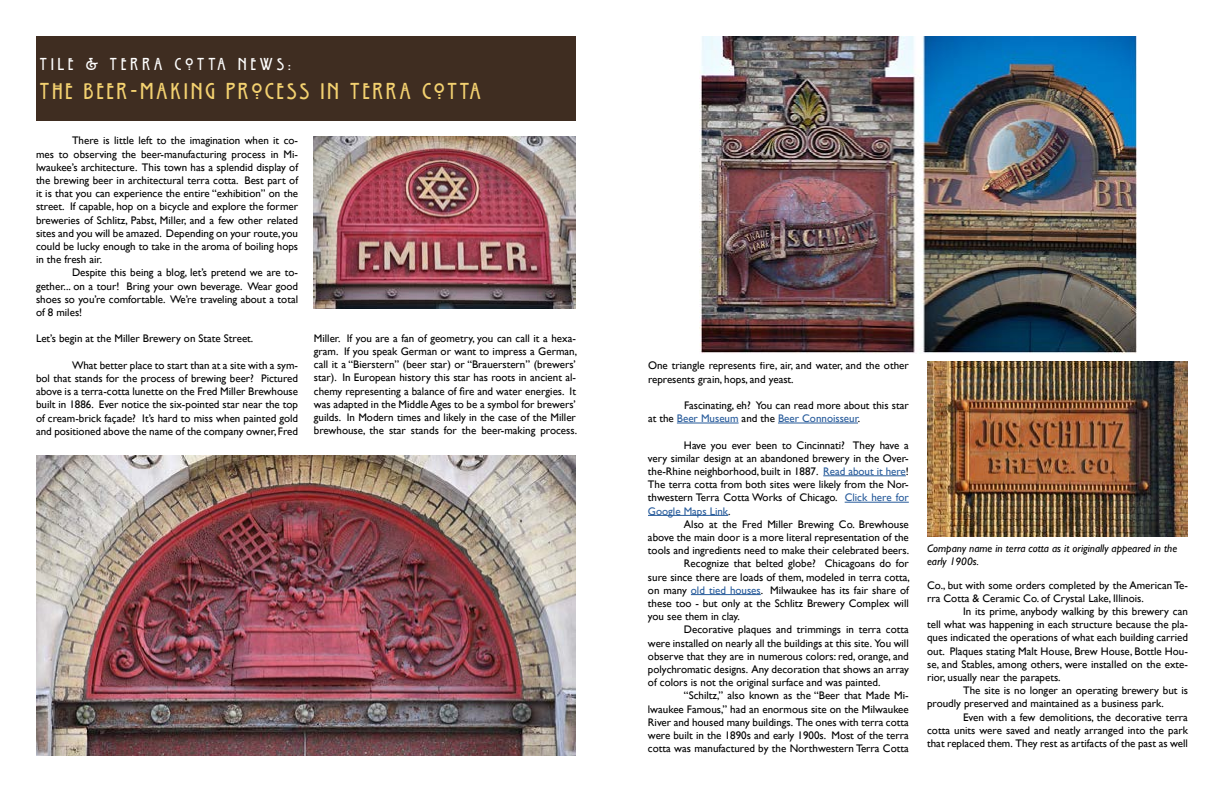
<style>
.page{position:relative;width:1224px;height:792px;background:#fff}
.page>*{position:absolute;margin:0;border:0;box-sizing:border-box;transform-origin:0 0}
.t1{font:24px "Willow";letter-spacing:.1em;color:#f3d170}
.t2{font:18px "Willow";letter-spacing:.2em;color:#fff}
.t3{font:11px/13.2px "Gill Sans";color:#000;text-align:justify}
.t4{font:italic 11px/13.2px "Gill Sans";color:#000}
.s1{color:#275b9b}
</style>
<div class="page">
<div style="left:36px;top:36px;width:540px;height:85px;background:#3f2d21"></div>
<img style="left:314px;top:137px;width:262px;height:171px">
<img style="left:36px;top:455px;width:540px;height:301px">
<hr style="left:677px;top:423px;width:62px;height:1px;background:#275b9b">
<hr style="left:778px;top:423px;width:80px;height:1px;background:#275b9b">
<hr style="left:823px;top:476px;width:83px;height:1px;background:#275b9b">
<hr style="left:845px;top:502px;width:64px;height:1px;background:#275b9b">
<hr style="left:648px;top:515px;width:80px;height:1px;background:#275b9b">
<hr style="left:691px;top:594px;width:70px;height:1px;background:#275b9b">
<img style="left:699px;top:36px;width:438px;height:326px">
<img style="left:927px;top:362px;width:261px;height:175px">
<h2 class="t2" style="left:40px;top:52px;width:253px">TILE &amp; TERRA COTTA NEWS:</h2>
<h1 class="t1" style="left:40px;top:75px;width:443px">THE BEER-MAKING PROCESS IN TERRA COTTA</h1>
<p class="t3" style="left:36px;top:134px;width:264px;text-indent:36px">There is little left to the imagination when it co&shy;mes to observing the beer-manufacturing process in Mi&shy;lwaukee’s architecture. This town has a splendid display of the brewing beer in architectural terra cotta. Best part of it is that you can experience the entire “exhibition” on the street. If capable, hop on a bicycle and explore the former breweries of Schlitz, Pabst, Miller, and a few other related sites and you will be amazed. Depending on your route, you could be lucky enough to take in the aroma of boiling hops in the fresh air.</p>
<p class="t3" style="left:36px;top:266px;width:264px;text-indent:36px">Despite this being a blog, let’s pretend we are to&shy;gether... on a tour! Bring your own beverage. Wear good shoes so you’re comfortable. We’re traveling about a total of 8 miles!</p>
<p class="t3" style="left:36px;top:332px;width:219px">Let’s begin at the Miller Brewery on State Street.</p>
<p class="t3" style="left:36px;top:358px;width:264px;text-indent:36px">What better place to start than at a site with a sym&shy;bol that stands for the process of brewing beer? Pictured above is a terra-cotta lunette on the Fred Miller Brewhouse built in 1886. Ever notice the six-pointed star near the top of cream-brick façade? It’s hard to miss when painted gold and positioned above the name of the company owner, Fred</p>
<p class="t3" style="left:314px;top:331px;width:265px">Miller. If you are a fan of geometry, you can call it a hexa&shy;gram. If you speak German or want to impress a German, call it a “Bierstern” (beer star) or “Brauerstern” (brewers’ star). In European history this star has roots in ancient al&shy;chemy representing a balance of fire and water energies. It was adapted in the Middle Ages to be a symbol for brewers’ guilds. In Modern times and likely in the case of the Miller brewhouse, the star stands for the beer-making process.</p>
<p class="t3" style="left:648px;top:359px;width:262px">One triangle represents fire, air, and water, and the other represents grain, hops, and yeast.</p>
<p class="t3" style="left:648px;top:399px;width:262px;text-indent:36px">Fascinating, eh? You can read more about this star at the <span class="s1">Beer Museum</span> and the <span class="s1">Beer Connoisseur</span>.</p>
<p class="t3" style="left:648px;top:438px;width:262px;text-indent:36px">Have you ever been to Cincinnati? They have a very similar design at an abandoned brewery in the Over&shy;the-Rhine neighborhood, built in 1887. <span class="s1">Read about it here</span>!<br>The terra cotta from both sites were likely from the Nor&shy;thwestern Terra Cotta Works of Chicago. <span class="s1">Click here for Google Maps Link</span>.</p>
<p class="t3" style="left:684px;top:517px;width:226px">Also at the Fred Miller Brewing Co. Brewhouse</p>
<p class="t3" style="left:648px;top:531px;width:262px">above the main door is a more literal representation of the</p>
<p class="t3" style="left:648px;top:544px;width:263px">tools and ingredients need to make their celebrated beers.</p>
<p class="t3" style="left:684px;top:557px;width:226px">Recognize that belted globe? Chicagoans do for</p>
<p class="t3" style="left:648px;top:570px;width:263px">sure since there are loads of them, modeled in terra cotta,</p>
<p class="t3" style="left:648px;top:583px;width:262px">on many <span class="s1">old tied houses</span>. Milwaukee has its fair share of</p>
<p class="t3" style="left:648px;top:597px;width:262px">these too - but only at the Schlitz Brewery Complex will</p>
<p class="t3" style="left:648px;top:610px;width:93px">you see them in clay.</p>
<p class="t3" style="left:684px;top:623px;width:226px">Decorative plaques and trimmings in terra cotta</p>
<p class="t3" style="left:648px;top:636px;width:262px">were installed on nearly all the buildings at this site. You will</p>
<p class="t3" style="left:648px;top:649px;width:262px">observe that they are in numerous colors: red, orange, and</p>
<p class="t3" style="left:648px;top:663px;width:262px">polychromatic designs. Any decoration that shows an array</p>
<p class="t3" style="left:648px;top:676px;width:234px">of colors is not the original surface and was painted.</p>
<p class="t3" style="left:684px;top:689px;width:226px">“Schiltz,” also known as the “Beer that Made Mi-</p>
<p class="t3" style="left:648px;top:702px;width:262px">lwaukee Famous,” had an enormous site on the Milwaukee</p>
<p class="t3" style="left:648px;top:715px;width:262px">River and housed many buildings. The ones with terra cotta</p>
<p class="t3" style="left:648px;top:729px;width:262px">were built in the 1890s and early 1900s. Most of the terra</p>
<p class="t3" style="left:648px;top:742px;width:262px">cotta was manufactured by the Northwestern Terra Cotta</p>
<p class="t4" style="left:927px;top:542px;width:252px">Company name in terra cotta as it originally appeared in the early 1900s.</p>
<p class="t3" style="left:927px;top:578px;width:262px">Co., but with some orders completed by the American Te&shy;rra Cotta &amp; Ceramic Co. of Crystal Lake, Illinois.</p>
<p class="t3" style="left:927px;top:605px;width:262px;text-indent:36px">In its prime, anybody walking by this brewery can tell what was happening in each structure because the pla&shy;ques indicated the operations of what each building carried out. Plaques stating Malt House, Brew House, Bottle Hou&shy;se, and Stables, among others, were installed on the exte&shy;rior, usually near the parapets.</p>
<p class="t3" style="left:927px;top:684px;width:262px;text-indent:36px">The site is no longer an operating brewery but is proudly preserved and maintained as a business park.</p>
<p class="t3" style="left:927px;top:710px;width:262px;text-indent:36px">Even with a few demolitions, the decorative terra cotta units were saved and neatly arranged into the park that replaced them. They rest as artifacts of the past as well</p>
</div>
